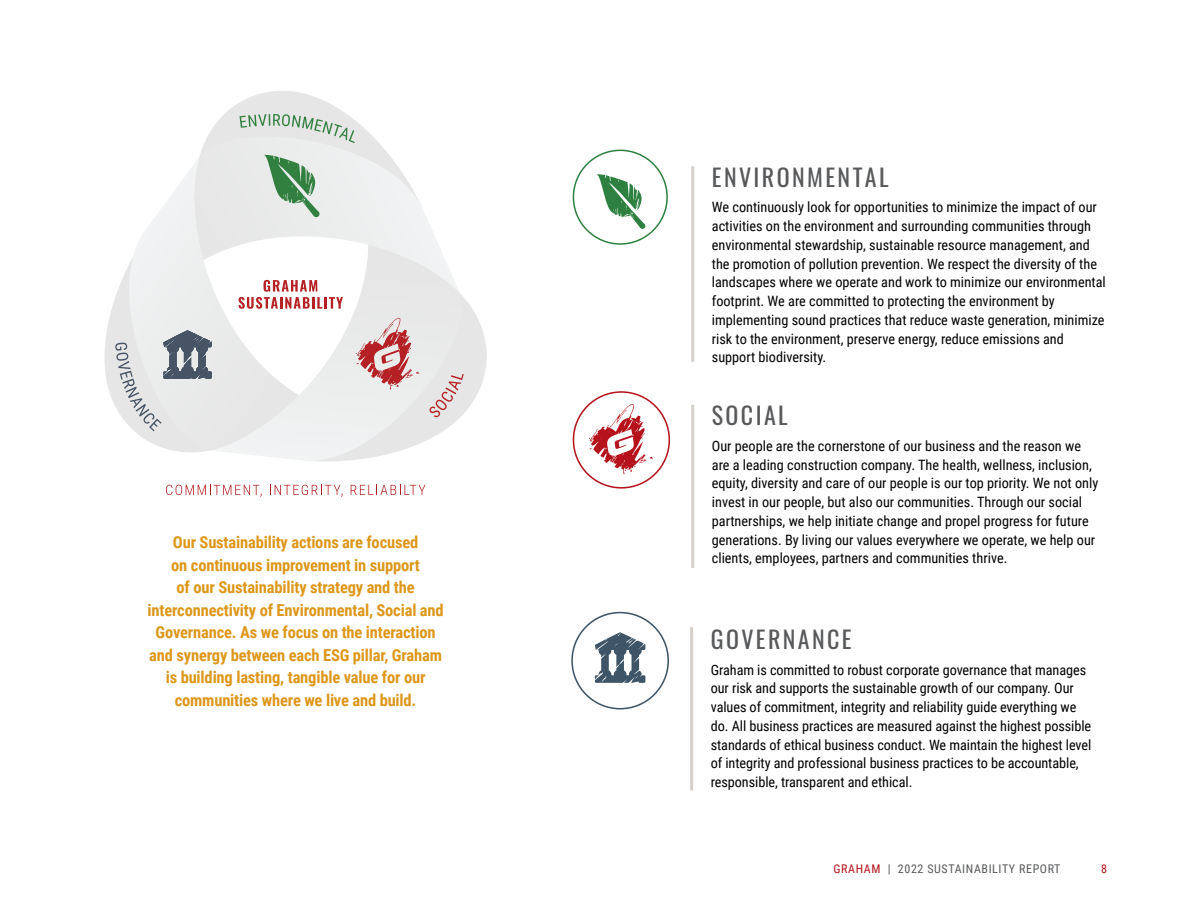
<style>
.page{position:relative;width:1188px;height:918px;background:#fff}
.page>*{position:absolute;margin:0;border:0;box-sizing:border-box;transform-origin:0 0}
.t1{font:24px "Oswald";letter-spacing:.1em;color:#58595b}
.t2{font:700 16.5px/22.5px "Roboto Condensed";letter-spacing:-.01em;color:#dd971a;text-align:center}
.t3{font:14.25px/18.8px "Roboto Condensed";color:#000}
.t4{font:12px "Roboto Condensed";letter-spacing:.05em;color:#58595b}
.t5{font:12px "Roboto Condensed";color:#b5121b}
.s1{color:#b5121b}
</style>
<div class="page">
<svg style="left:166px;top:485px;width:96px;height:12px"></svg>
<svg style="left:270px;top:485px;width:73px;height:12px"></svg>
<svg style="left:351px;top:485px;width:74px;height:10px"></svg>
<svg style="left:104px;top:91px;width:383px;height:371px"></svg>
<hr style="left:690px;top:627px;width:3px;height:163px;background:#d5d0ca">
<div style="left:571px;top:612px;width:98px;height:98px;border:2px solid #3d5567;border-radius:50%"></div>
<svg style="left:595px;top:632px;width:50px;height:51px"></svg>
<hr style="left:691px;top:405px;width:3px;height:163px;background:#d5d0ca">
<div style="left:573px;top:391px;width:97px;height:98px;border:2px solid #b5121b;border-radius:50%"></div>
<svg style="left:589px;top:404px;width:64px;height:71px"></svg>
<svg style="left:597px;top:174px;width:48px;height:55px"></svg>
<hr style="left:691px;top:166px;width:3px;height:196px;background:#d5d0ca">
<p class="t2" style="left:148px;top:531px;width:298px">Our Sustainability actions are focused<br>on continuous improvement in support<br>of our Sustainability strategy and the interconnectivity of Environmental, Social and Governance. As we focus on the interaction and synergy between each ESG pillar, Graham is building lasting, tangible value for our communities where we live and build.</p>
<h1 class="t1" style="left:712px;top:156px;width:178px">ENVIRONMENTAL</h1>
<p class="t3" style="left:712px;top:197px;width:396px">We continuously look for opportunities to minimize the impact of our activities on the environment and surrounding communities through environmental stewardship, sustainable resource management, and the promotion of pollution prevention. We respect the diversity of the landscapes where we operate and work to minimize our environmental footprint. We are committed to protecting the environment by implementing sound practices that reduce waste generation, minimize risk to the environment, preserve energy, reduce emissions and support biodiversity.</p>
<h1 class="t1" style="left:712px;top:394px;width:77px">SOCIAL</h1>
<p class="t3" style="left:712px;top:436px;width:388px">Our people are the cornerstone of our business and the reason we are a leading construction company. The health, wellness, inclusion, equity, diversity and care of our people is our top priority. We not only invest in our people, but also our communities. Through our social partnerships, we help initiate change and propel progress for future generations. By living our values everywhere we operate, we help our clients, employees, partners and communities thrive.</p>
<h1 class="t1" style="left:711px;top:618px;width:143px">GOVERNANCE</h1>
<p class="t3" style="left:711px;top:660px;width:382px">Graham is committed to robust corporate governance that manages our risk and supports the sustainable growth of our company. Our values of commitment, integrity and reliability guide everything we do. All business practices are measured against the highest possible standards of ethical business conduct. We maintain the highest level of integrity and professional business practices to be accountable, responsible, transparent and ethical.</p>
<p class="t4" style="left:834px;top:860px;width:228px"><span class="s1">GRAHAM</span> | 2022 SUSTAINABILITY REPORT</p>
<p class="t5" style="left:1101px;top:860px;width:7px">8</p>
</div>
